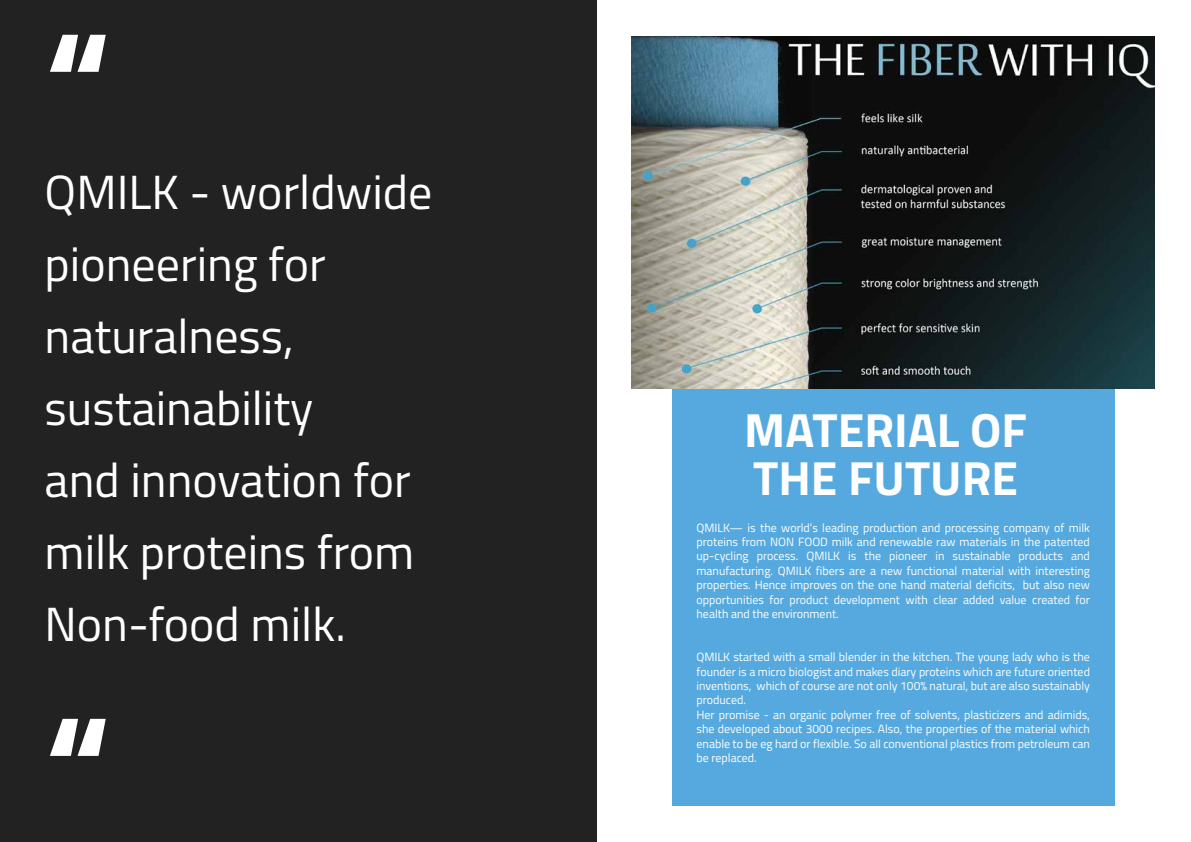
<style>
.page{position:relative;width:1191px;height:842px;background:#fff}
.page>*{position:absolute;margin:0;border:0;box-sizing:border-box;transform-origin:0 0}
.t1{font:700 150px "Titillium";color:#fff}
.t2{font:48px/72px "Titillium";color:#fff}
.t3{font:700 48px/48px "Titillium";color:#fff}
.t4{font:12px/14.4px "Titillium";color:#fff;text-align:justify}
</style>
<div class="page">
<div style="left:0;top:0;width:596px;height:842px;background:#222223"></div>
<div style="left:672px;top:382px;width:442px;height:424px;background:#55a9de"></div>
<img style="left:631px;top:36px;width:524px;height:352px">
<h1 class="t1" style="left:45px;top:-31px;width:68px">“</h1>
<h2 class="t2" style="left:45px;top:153px;width:389px">QMILK - worldwide pioneering for naturalness, sustainability<br>and innovation for milk proteins from<br>Non-food milk.</h2>
<h1 class="t1" style="left:45px;top:653px;width:68px">“</h1>
<h2 class="t3" style="left:744px;top:404px;width:284px">MATERIAL OF<br>THE FUTURE</h2>
<p class="t4" style="left:696px;top:520px;width:395px">QMILK— is the world’s leading production and processing company of milk proteins from NON FOOD milk and renewable raw materials in the patented up-cycling process. QMILK is the pioneer in sustainable products and manufacturing. QMILK fibers are a new functional material with interesting properties. Hence improves on the one hand material deficits, but also new opportunities for product development with clear added value created for health and the environment.</p>
<p class="t4" style="left:696px;top:649px;width:395px;text-align:left">QMILK started with a small blender in the kitchen. The young lady who is the founder is a micro biologist and makes diary proteins which are future oriented inventions, which of course are not only 100% natural, but are also sustainably produced.<br>Her promise - an organic polymer free of solvents, plasticizers and adimids, she developed about 3000 recipes. Also, the properties of the material which enable to be eg hard or flexible. So all conventional plastics from petroleum can be replaced.</p>
</div>
